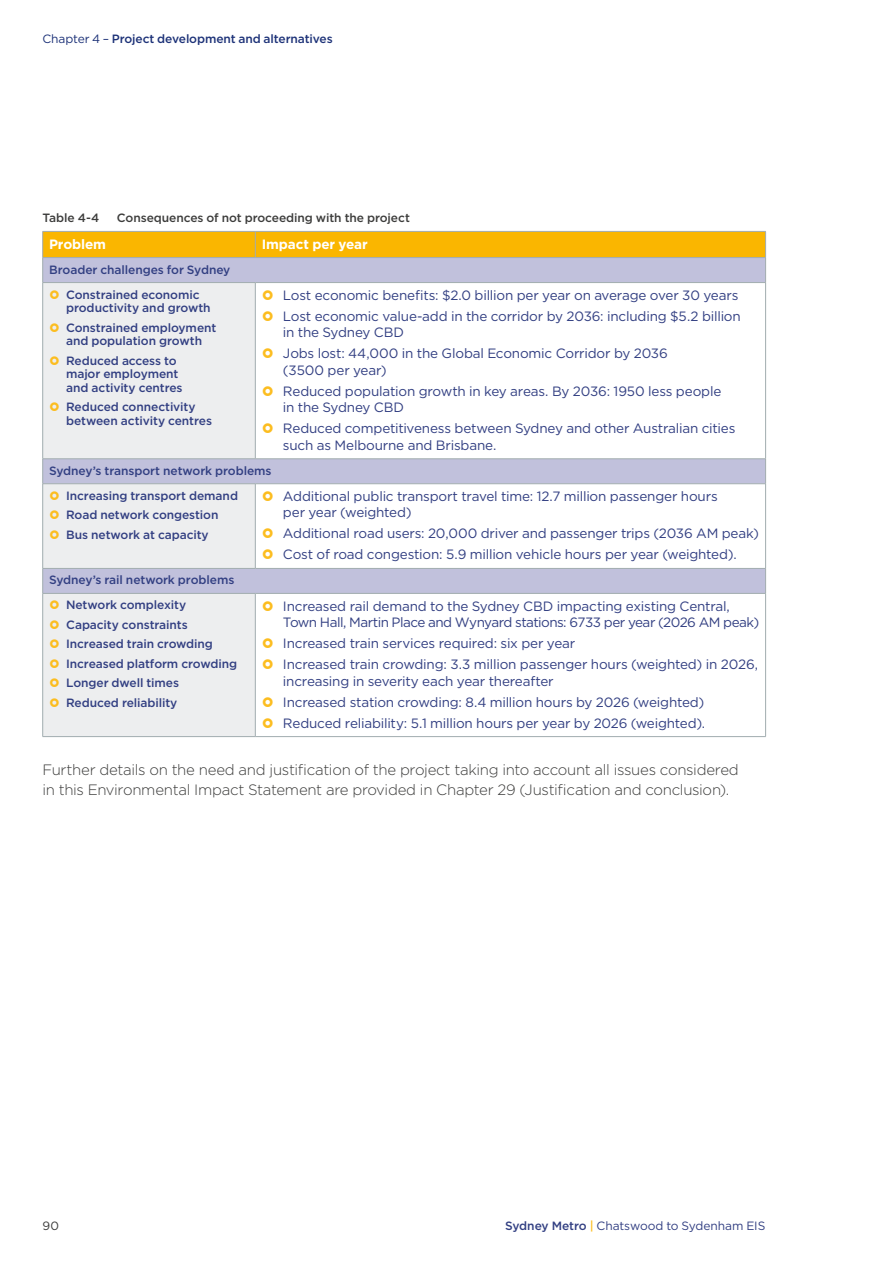
<style>
.page{position:relative;width:893px;height:1263px;background:#fff}
.page>*{position:absolute;margin:0;border:0;box-sizing:border-box;transform-origin:0 0}
.Text{font:300 15px/20.2px "Gotham";letter-spacing:-.02em;color:#3c3c3b}
.t1{font:13.5px/16.5px "Gotham";letter-spacing:-.015em;color:#323f82}
.t2{font:13.5px/16.5px "Gotham";letter-spacing:-.035em;color:#323f82}
.Table_head{font:700 13.5px "Gotham";letter-spacing:-.01em;color:#fff}
.Table_subhead{font:500 12px/13.5px "Gotham";letter-spacing:-.01em;color:#323f82}
.Figure___caption_hea{font:500 12px "Gotham";letter-spacing:-.01em;color:#3c3c3b}
.t3{font:500 12px "Gotham";letter-spacing:-.01em;color:#1d3278}
.t4{font:12px "Gotham";letter-spacing:-.005em;color:#323f82}
.t5{font:12px "Gotham";color:#3c3c3b}
.s1{font-weight:400}
.s2{font-weight:500}
.s3{font-weight:500;color:#fcbd20}
</style>
<div class="page">
<svg style="left:43px;top:283px;width:212px;height:453px;background:#e8e8ec"></svg>
<svg style="left:255px;top:459px;width:510px;height:134px"></svg>
<hr style="left:43px;top:736px;width:212px;height:1px;background:#a1acaf">
<svg style="left:42px;top:231px;width:724px;height:51px;background:#dbba6e"></svg>
<hr style="left:43px;top:282px;width:212px;height:1px;background:#a1acaf">
<hr style="left:42px;top:283px;width:1px;height:176px;background:#a1acaf">
<hr style="left:255px;top:282px;width:511px;height:1px;background:#a1acaf">
<hr style="left:255px;top:283px;width:1px;height:176px;background:#a1acaf">
<hr style="left:765px;top:283px;width:1px;height:176px;background:#a1acaf">
<hr style="left:43px;top:458px;width:212px;height:1px;background:#a1acaf">
<svg style="left:42px;top:459px;width:1px;height:24px"></svg>
<hr style="left:255px;top:458px;width:511px;height:1px;background:#a1acaf">
<svg style="left:765px;top:459px;width:1px;height:24px"></svg>
<hr style="left:43px;top:483px;width:212px;height:1px;background:#a1acaf">
<hr style="left:42px;top:484px;width:1px;height:84px;background:#a1acaf">
<hr style="left:255px;top:483px;width:511px;height:1px;background:#a1acaf">
<hr style="left:255px;top:484px;width:1px;height:84px;background:#a1acaf">
<hr style="left:765px;top:484px;width:1px;height:84px;background:#a1acaf">
<hr style="left:43px;top:568px;width:212px;height:1px;background:#a1acaf">
<svg style="left:42px;top:569px;width:1px;height:24px"></svg>
<hr style="left:255px;top:568px;width:511px;height:1px;background:#a1acaf">
<svg style="left:765px;top:569px;width:1px;height:24px"></svg>
<hr style="left:43px;top:593px;width:212px;height:1px;background:#a1acaf">
<hr style="left:42px;top:594px;width:1px;height:142px;background:#a1acaf">
<hr style="left:255px;top:593px;width:511px;height:1px;background:#a1acaf">
<hr style="left:255px;top:594px;width:1px;height:142px;background:#a1acaf">
<hr style="left:765px;top:594px;width:1px;height:142px;background:#a1acaf">
<hr style="left:255px;top:736px;width:511px;height:1px;background:#a1acaf">
<svg style="left:50px;top:290px;width:9px;height:9px"></svg>
<svg style="left:50px;top:323px;width:9px;height:9px"></svg>
<svg style="left:50px;top:356px;width:9px;height:9px"></svg>
<svg style="left:50px;top:402px;width:9px;height:9px"></svg>
<svg style="left:50px;top:491px;width:9px;height:9px"></svg>
<svg style="left:50px;top:510px;width:9px;height:9px"></svg>
<svg style="left:50px;top:530px;width:9px;height:9px"></svg>
<svg style="left:263px;top:491px;width:10px;height:10px"></svg>
<svg style="left:263px;top:528px;width:10px;height:10px"></svg>
<svg style="left:263px;top:549px;width:10px;height:10px"></svg>
<svg style="left:50px;top:601px;width:9px;height:8px"></svg>
<svg style="left:50px;top:620px;width:9px;height:9px"></svg>
<svg style="left:50px;top:640px;width:9px;height:8px"></svg>
<svg style="left:50px;top:659px;width:9px;height:9px"></svg>
<svg style="left:50px;top:679px;width:9px;height:8px"></svg>
<svg style="left:50px;top:698px;width:9px;height:9px"></svg>
<p class="t3" style="left:43px;top:31px;width:292px"><span class="s1">Chapter 4 –</span> Project development and alternatives</p>
<p class="Figure___caption_hea" style="left:43px;top:210px;width:58px">Table 4-4</p>
<p class="Figure___caption_hea" style="left:117px;top:210px;width:294px">Consequences of not proceeding with the project</p>
<p class="Table_head" style="left:49px;top:235px;width:59px">Problem</p>
<p class="Table_head" style="left:262px;top:235px;width:108px">Impact per year</p>
<p class="Table_subhead" style="left:49px;top:262px;width:183px">Broader challenges for Sydney</p>
<p class="Table_subhead" style="left:66px;top:287px;width:146px">Constrained economic productivity and growth</p>
<p class="Table_subhead" style="left:66px;top:320px;width:152px">Constrained employment and population growth</p>
<p class="Table_subhead" style="left:66px;top:353px;width:118px">Reduced access to major employment and activity centres</p>
<p class="Table_subhead" style="left:66px;top:400px;width:147px">Reduced connectivity between activity centres</p>
<p class="t1" style="left:283px;top:286px;width:457px">Lost economic benefits: $2.0 billion per year on average over 30 years</p>
<p class="t1" style="left:283px;top:307px;width:459px">Lost economic value-add in the corridor by 2036: including $5.2 billion in the Sydney CBD</p>
<p class="t1" style="left:283px;top:345px;width:386px">Jobs lost: 44,000 in the Global Economic Corridor by 2036 (3500 per year)</p>
<p class="t1" style="left:283px;top:382px;width:440px">Reduced population growth in key areas. By 2036: 1950 less people in the Sydney CBD</p>
<p class="t1" style="left:283px;top:420px;width:454px">Reduced competitiveness between Sydney and other Australian cities such as Melbourne and Brisbane.</p>
<p class="Table_subhead" style="left:49px;top:464px;width:224px">Sydney’s transport network problems</p>
<p class="Table_subhead" style="left:66px;top:489px;width:173px">Increasing transport demand</p>
<p class="Table_subhead" style="left:66px;top:508px;width:154px">Road network congestion</p>
<p class="Table_subhead" style="left:66px;top:528px;width:144px">Bus network at capacity</p>
<p class="t1" style="left:283px;top:488px;width:436px">Additional public transport travel time: 12.7 million passenger hours per year (weighted)</p>
<p class="t1" style="left:283px;top:525px;width:477px">Additional road users: 20,000 driver and passenger trips (2036 AM peak)</p>
<p class="t1" style="left:283px;top:546px;width:455px">Cost of road congestion: 5.9 million vehicle hours per year (weighted).</p>
<p class="Table_subhead" style="left:49px;top:573px;width:187px">Sydney’s rail network problems</p>
<p class="Table_subhead" style="left:66px;top:598px;width:122px">Network complexity</p>
<p class="Table_subhead" style="left:66px;top:618px;width:123px">Capacity constraints</p>
<p class="Table_subhead" style="left:66px;top:637px;width:148px">Increased train crowding</p>
<p class="Table_subhead" style="left:66px;top:657px;width:173px">Increased platform crowding</p>
<p class="Table_subhead" style="left:66px;top:676px;width:114px">Longer dwell times</p>
<p class="Table_subhead" style="left:66px;top:696px;width:113px">Reduced reliability</p>
<p class="t2" style="left:283px;top:597px;width:478px">Increased rail demand to the Sydney CBD impacting existing Central,<br>Town Hall, Martin Place and Wynyard stations: 6733 per year (2026 AM peak)</p>
<p class="t1" style="left:283px;top:635px;width:294px">Increased train services required: six per year</p>
<p class="t1" style="left:283px;top:656px;width:477px">Increased train crowding: 3.3 million passenger hours (weighted) in 2026, increasing in severity each year thereafter</p>
<p class="t1" style="left:283px;top:693px;width:423px">Increased station crowding: 8.4 million hours by 2026 (weighted)</p>
<p class="t1" style="left:283px;top:714px;width:424px">Reduced reliability: 5.1 million hours per year by 2026 (weighted).</p>
<p class="Text" style="left:43px;top:759px;width:698px">Further details on the need and justification of the project taking into account all issues considered in this Environmental Impact Statement are provided in Chapter 29 (Justification and conclusion).</p>
<p class="t5" style="left:43px;top:1218px;width:18px">90</p>
<p class="t4" style="left:505px;top:1218px;width:262px"><span class="s2">Sydney Metro</span> <span class="s3">|</span> Chatswood to Sydenham EIS</p>
</div>
